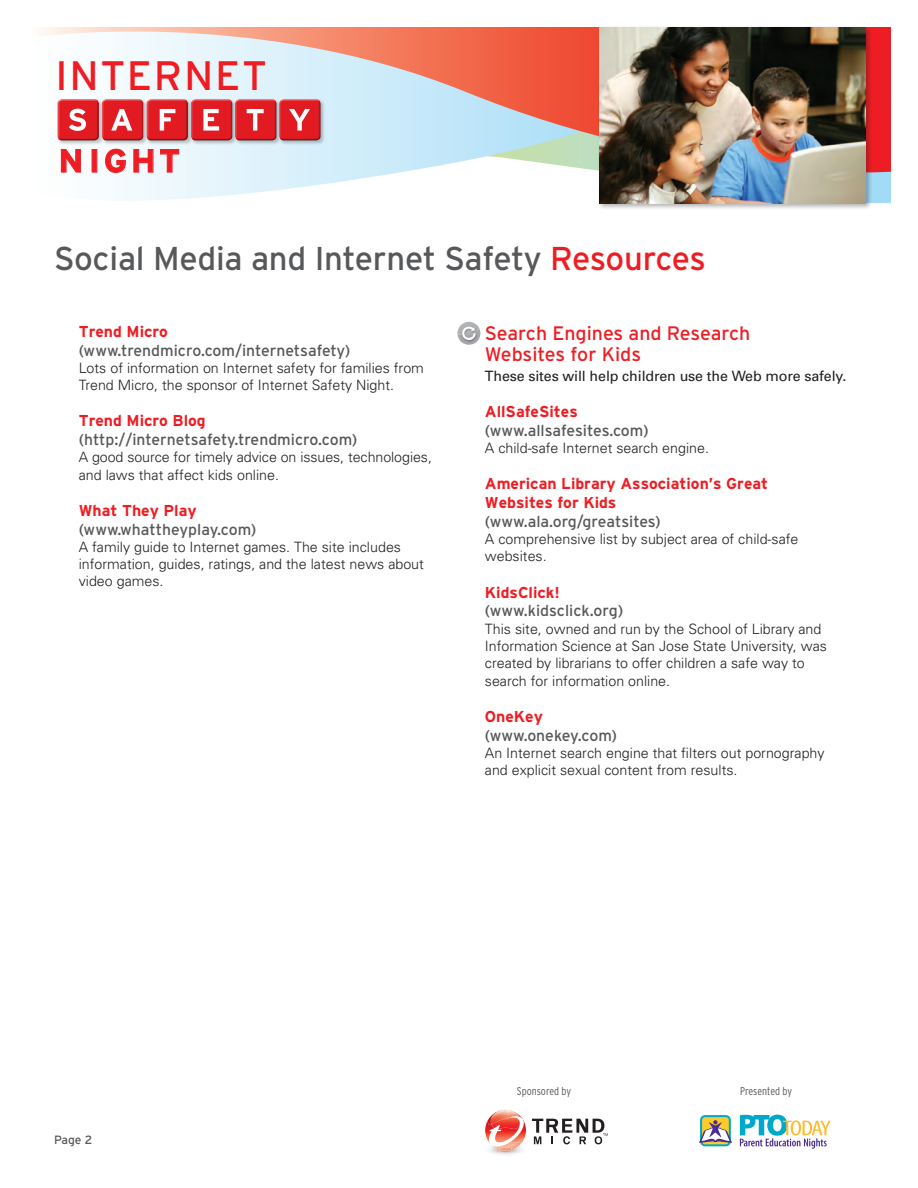
<style>
.page{position:relative;width:918px;height:1188px;background:#fff}
.page>*{position:absolute;margin:0;border:0;box-sizing:border-box;transform-origin:0 0}
.t1{font:41.1px "Interstate";letter-spacing:.04em;color:#ee1d23}
.t2{font:33px "Interstate";letter-spacing:-.01em;color:#57585a}
.t3{font:700 32.25px "Interstate";letter-spacing:.11em;color:#ee1d23;scale:1.04 1}
.t4{font:19.5px/21px "Interstate";color:#ee1d23}
.t5{font:15.75px "Interstate";color:#57585a}
.t6{font:700 15.75px/18.9px "Interstate";color:#ee1d23}
.t7{font:300 14.25px/17.2px "Univers";color:#231f20}
.t8{font:14.25px "Univers";letter-spacing:-.01em;color:#231f20}
.t9{font:12px "Interstate";color:#57585a}
.t10{font:300 condensed 11.25px "Interstate";color:#57585a}
.s1{color:#ee1d23}
</style>
<div class="page">
<img style="left:504px;top:1109px;width:40px;height:36px">
<svg style="left:486px;top:1110px;width:40px;height:45px"></svg>
<svg style="left:532px;top:1119px;width:76px;height:25px"></svg>
<svg style="left:699px;top:1115px;width:33px;height:31px"></svg>
<svg style="left:740px;top:1115px;width:91px;height:34px"></svg>
<svg style="left:115px;top:185px;width:200px;height:15px"></svg>
<svg style="left:42px;top:27px;width:849px;height:158px"></svg>
<div style="left:56px;top:98px;width:48px;height:47px;background:#231f20;opacity:.27"></div>
<div style="left:56px;top:98px;width:45px;height:41px;background:#f7fafb"></div>
<div style="left:56px;top:99px;width:45px;height:44px;background:#231f20;opacity:.75"></div>
<div style="left:101px;top:98px;width:47px;height:47px;background:#231f20;opacity:.27"></div>
<div style="left:101px;top:98px;width:44px;height:41px;background:#f1f8fb"></div>
<div style="left:101px;top:99px;width:45px;height:44px;background:#231f20;opacity:.75"></div>
<div style="left:145px;top:98px;width:48px;height:47px;background:#231f20;opacity:.27"></div>
<div style="left:145px;top:98px;width:45px;height:41px;background:#ecf6fa"></div>
<div style="left:145px;top:99px;width:45px;height:44px;background:#231f20;opacity:.75"></div>
<div style="left:190px;top:98px;width:47px;height:47px;background:#231f20;opacity:.27"></div>
<div style="left:190px;top:98px;width:44px;height:41px;background:#e6f2f9"></div>
<div style="left:190px;top:99px;width:45px;height:44px;background:#231f20;opacity:.75"></div>
<div style="left:234px;top:98px;width:47px;height:47px;background:#231f20;opacity:.27"></div>
<div style="left:234px;top:98px;width:44px;height:41px;background:#dff0f9"></div>
<div style="left:234px;top:99px;width:45px;height:44px;background:#231f20;opacity:.75"></div>
<div style="left:278px;top:98px;width:48px;height:47px;background:#231f20;opacity:.27"></div>
<div style="left:278px;top:98px;width:44px;height:41px;background:#d8eef8"></div>
<div style="left:278px;top:99px;width:45px;height:44px;background:#231f20;opacity:.75"></div>
<svg style="left:69px;top:109px;width:241px;height:22px;background:#e3555b"></svg>
<svg style="left:72px;top:61px;width:24px;height:30px"></svg>
<svg style="left:102px;top:61px;width:22px;height:30px"></svg>
<svg style="left:130px;top:61px;width:21px;height:30px"></svg>
<svg style="left:157px;top:61px;width:23px;height:30px"></svg>
<svg style="left:187px;top:61px;width:23px;height:30px"></svg>
<svg style="left:218px;top:61px;width:48px;height:30px"></svg>
<svg style="left:61px;top:149px;width:20px;height:24px"></svg>
<svg style="left:105px;top:148px;width:21px;height:25px"></svg>
<svg style="left:133px;top:149px;width:21px;height:24px"></svg>
<svg style="left:160px;top:149px;width:19px;height:24px"></svg>
<div style="left:598px;top:25px;width:274px;height:185px;background:#231f20;opacity:.35"></div>
<img style="left:599px;top:27px;width:266px;height:176px">
<svg style="left:458px;top:322px;width:22px;height:23px"></svg>
<h1 class="t1" style="left:56px;top:53px;width:213px">INTERNET</h1>
<h3 class="t3" style="left:58px;top:143px;width:119px">NIGHT</h3>
<h2 class="t2" style="left:54px;top:240px;width:653px">Social Media and Internet Safety <span class="s1">Resources</span></h2>
<p class="t6" style="left:79px;top:322px;width:91px">Trend Micro</p>
<p class="t5" style="left:79px;top:341px;width:273px">(www.trendmicro.com/internetsafety)</p>
<p class="t7" style="left:79px;top:359px;width:347px">Lots of information on Internet safety for families from<br>Trend Micro, the sponsor of Internet Safety Night.</p>
<p class="t6" style="left:79px;top:411px;width:129px">Trend Micro Blog</p>
<p class="t5" style="left:79px;top:431px;width:280px">(http://internetsafety.trendmicro.com)</p>
<p class="t7" style="left:79px;top:449px;width:355px">A good source for timely advice on issues, technologies, and laws that affect kids online.</p>
<p class="t6" style="left:79px;top:501px;width:120px">What They Play</p>
<p class="t5" style="left:79px;top:520px;width:179px">(www.whattheyplay.com)</p>
<p class="t7" style="left:79px;top:538px;width:347px">A family guide to Internet games. The site includes information, guides, ratings, and the latest news about video games.</p>
<h3 class="t4" style="left:485px;top:322px;width:267px">Search Engines and Research<br>Websites for Kids</h3>
<p class="t8" style="left:485px;top:367px;width:363px">These sites will help children use the Web more safely.</p>
<p class="t6" style="left:485px;top:402px;width:94px">AllSafeSites</p>
<p class="t5" style="left:485px;top:421px;width:165px">(www.allsafesites.com)</p>
<p class="t7" style="left:485px;top:439px;width:226px">A child-safe Internet search engine.</p>
<p class="t6" style="left:485px;top:474px;width:285px">American Library Association’s Great<br>Websites for Kids</p>
<p class="t5" style="left:485px;top:513px;width:177px">(www.ala.org/greatsites)</p>
<p class="t7" style="left:485px;top:531px;width:315px">A comprehensive list by subject area of child-safe websites.</p>
<p class="t6" style="left:485px;top:582px;width:77px">KidsClick!</p>
<p class="t5" style="left:485px;top:602px;width:140px">(www.kidsclick.org)</p>
<p class="t7" style="left:485px;top:620px;width:344px">This site, owned and run by the School of Library and Information Science at San Jose State University, was created by librarians to offer children a safe way to search for information online.</p>
<p class="t6" style="left:485px;top:707px;width:60px">OneKey</p>
<p class="t5" style="left:485px;top:726px;width:134px">(www.onekey.com)</p>
<p class="t7" style="left:485px;top:744px;width:341px">An Internet search engine that filters out pornography and explicit sexual content from results.</p>
<p class="t9" style="left:54px;top:1133px;width:40px">Page 2</p>
<p class="t10" style="left:517px;top:1085px;width:56px">Sponsored by</p>
<p class="t10" style="left:740px;top:1085px;width:54px">Presented by</p>
</div>
